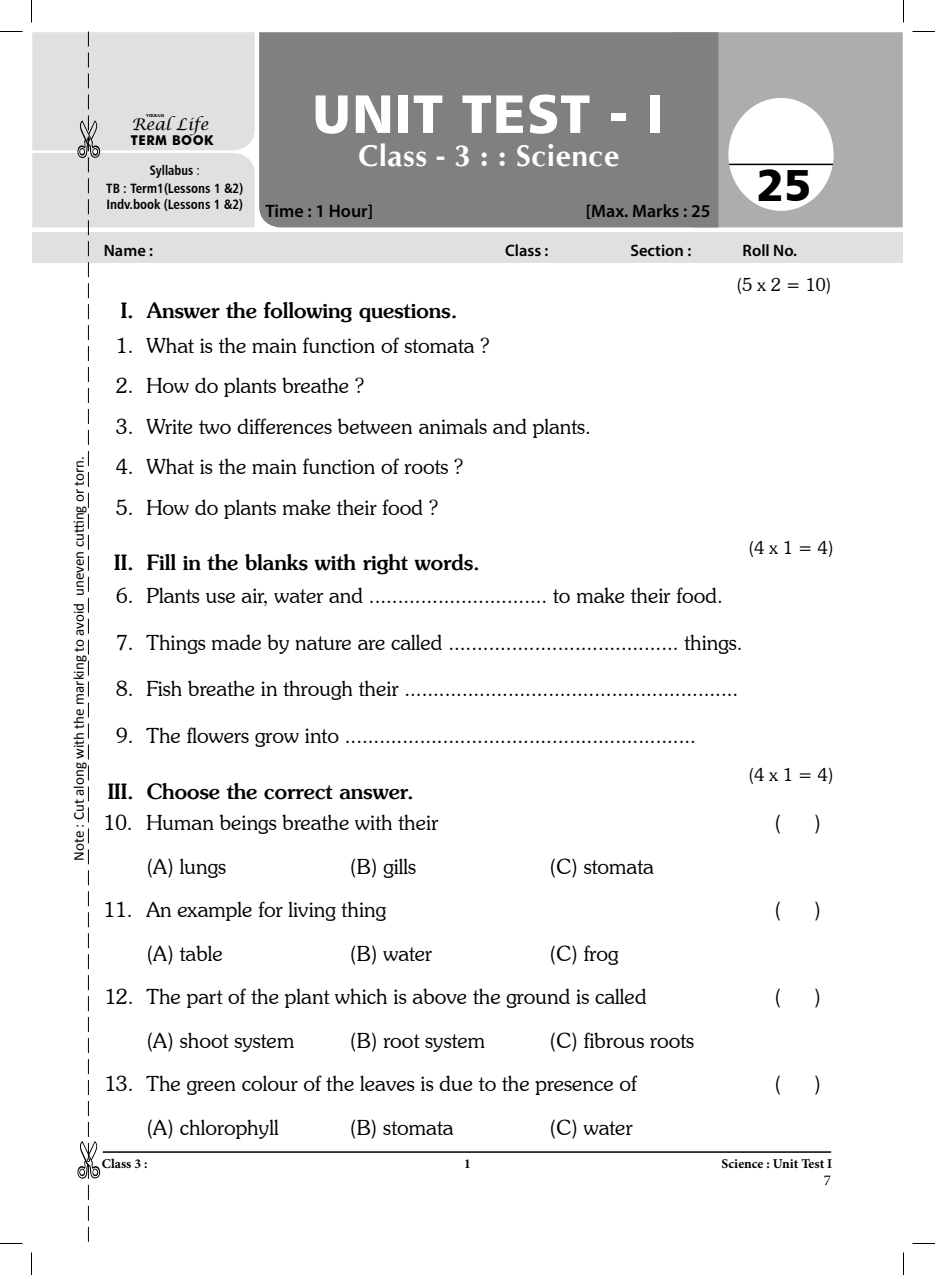
<style>
.page{position:relative;width:935px;height:1275px;background:#fff}
.page>*{position:absolute;margin:0;border:0;box-sizing:border-box;transform-origin:0 0}
.t1{font:54px "Humanist 777 BT Black B";letter-spacing:.02em;color:#fff}
.t2{font:45px "Humanist 777 BT Black B";color:#000}
.t3{font:700 30px "CG Omega";letter-spacing:.02em;color:#fff}
.t4{font:300 21px "Souvenir IT Cby BT";color:#000}
.t5{font:500 21px "Souvenir Std";color:#000}
.t6{font:600 18px "Myriad Pro";color:#000}
.t7{font:300 18px "Souvenir IT Cby BT";color:#000}
.t8{font:600 16.5px "Myriad Pro";color:#000}
.t9{font:italic 16.2px "Lucida Calligraphy";color:#000}
.t10{font:15px "Calibri";color:#000}
.t11{font:15px "Minion Pro";color:#000}
.t12{font:13.5px/17.7px "Humanist 777 BT Bold Condensed B";color:#000;text-align:center;scale:.95 1}
.t13{font:700 13.5px "Minion Pro";color:#000}
.t14{font:13.5px "Humanist 777 BT Bold Condensed B";color:#000}
.t15{font:700 13.5px "Futura BT";letter-spacing:.04em;color:#000;scale:.95 1}
.t16{font:700 4.2px "Aldine 721 BT";color:#000}
.s1{font-family:"Humanist 777 BT Roman Condensed B"}
</style>
<div class="page">
<div style="left:718px;top:32px;width:184px;height:195px;background:#adadad"></div>
<div style="left:259px;top:32px;width:459px;height:195px;background:#808080"></div>
<div style="left:32px;top:232px;width:870px;height:30px;background:#e0e0e0"></div>
<div style="left:729px;top:99px;width:104px;height:111px;background:#fff;border-radius:50%"></div>
<div style="left:728px;top:98px;width:105px;height:113px;border:2px solid #fff;border-radius:50%"></div>
<hr style="left:103px;top:1151px;width:728px;height:2px;background:#000">
<hr style="left:729px;top:164px;width:104px;height:1px;background:#000">
<svg style="left:0;top:31px;width:22px;height:1px"></svg>
<svg style="left:912px;top:31px;width:23px;height:1px"></svg>
<svg style="left:0;top:1243px;width:22px;height:1px"></svg>
<svg style="left:912px;top:1243px;width:23px;height:1px"></svg>
<svg style="left:31px;top:0;width:1px;height:22px"></svg>
<svg style="left:31px;top:1252px;width:1px;height:23px"></svg>
<svg style="left:903px;top:0;width:1px;height:22px"></svg>
<svg style="left:903px;top:1252px;width:1px;height:23px"></svg>
<svg style="left:32px;top:32px;width:223px;height:1210px"></svg>
<p class="t10" style="left:73px;top:861px;width:406px;rotate:-90deg">Note : Cut along with the marking to avoid uneven cu ng or torn.</p>
<h1 class="t1" style="left:312px;top:79px;width:353px">UNIT TEST - I</h1>
<h3 class="t3" style="left:358px;top:138px;width:262px">Class - 3 : : Science</h3>
<p class="t6" style="left:265px;top:200px;width:109px">Time : 1 Hour]</p>
<p class="t6" style="left:586px;top:200px;width:126px">[Max. Marks : 25</p>
<p class="t16" style="left:146px;top:113px;width:20px">VIKRAM</p>
<p class="t9" style="left:131px;top:113px;width:79px">Real Life</p>
<p class="t15" style="left:131px;top:132px;width:88px">TERM BOOK</p>
<p class="t12" style="left:106px;top:161px;width:146px">Syllabus <span class="s1">:<br></span>TB : Term1(Lessons 1 &amp;2)</p>
<p class="t14" style="left:106px;top:195px;width:138px">Indv.book (Lessons 1 &amp;2)</p>
<p class="t8" style="left:104px;top:241px;width:51px">Name :</p>
<p class="t8" style="left:505px;top:241px;width:45px">Class :</p>
<p class="t8" style="left:630px;top:241px;width:62px">Section :</p>
<p class="t8" style="left:742px;top:241px;width:56px">Roll No.</p>
<h2 class="t2" style="left:756px;top:156px;width:57px">25</h2>
<p class="t5" style="left:121px;top:302px;width:338px">I. Answer the following questions.</p>
<p class="t4" style="left:116px;top:332px;width:375px">1. What is the main function of stomata ?</p>
<p class="t4" style="left:116px;top:373px;width:249px">2. How do plants breathe ?</p>
<p class="t4" style="left:116px;top:413px;width:476px">3. Write two differences between animals and plants.</p>
<p class="t4" style="left:116px;top:454px;width:349px">4. What is the main function of roots ?</p>
<p class="t4" style="left:116px;top:494px;width:323px">5. How do plants make their food ?</p>
<p class="t5" style="left:114px;top:554px;width:367px">II. Fill in the blanks with right words.</p>
<p class="t7" style="left:736px;top:273px;width:97px">(5 x 2 = 10)</p>
<p class="t7" style="left:748px;top:536px;width:87px">(4 x 1 = 4)</p>
<p class="t4" style="left:116px;top:583px;width:608px">6. Plants use air, water and ............................... to make their food.</p>
<p class="t4" style="left:116px;top:630px;width:628px">7. Things made by nature are called ........................................ things.</p>
<p class="t4" style="left:116px;top:676px;width:623px">8. Fish breathe in through their ..........................................................</p>
<p class="t4" style="left:116px;top:723px;width:581px">9. The flowers grow into .............................................................</p>
<p class="t5" style="left:108px;top:783px;width:308px">III. Choose the correct answer.</p>
<p class="t7" style="left:748px;top:763px;width:87px">(4 x 1 = 4)</p>
<p class="t4" style="left:104px;top:810px;width:336px">10. Human beings breathe with their</p>
<p class="t4" style="left:774px;top:810px;width:8px">(</p>
<p class="t4" style="left:814px;top:810px;width:8px">)</p>
<p class="t4" style="left:146px;top:853px;width:81px">(A) lungs</p>
<p class="t4" style="left:350px;top:853px;width:68px">(B) gills</p>
<p class="t4" style="left:549px;top:853px;width:106px">(C) stomata</p>
<p class="t4" style="left:104px;top:897px;width:284px">11. An example for living thing</p>
<p class="t4" style="left:774px;top:897px;width:8px">(</p>
<p class="t4" style="left:814px;top:897px;width:8px">)</p>
<p class="t4" style="left:146px;top:940px;width:78px">(A) table</p>
<p class="t4" style="left:350px;top:940px;width:84px">(B) water</p>
<p class="t4" style="left:549px;top:940px;width:71px">(C) frog</p>
<p class="t4" style="left:105px;top:984px;width:543px">12. The part of the plant which is above the ground is called</p>
<p class="t4" style="left:774px;top:984px;width:8px">(</p>
<p class="t4" style="left:814px;top:984px;width:8px">)</p>
<p class="t4" style="left:146px;top:1027px;width:150px">(A) shoot system</p>
<p class="t4" style="left:350px;top:1027px;width:137px">(B) root system</p>
<p class="t4" style="left:549px;top:1027px;width:146px">(C) fibrous roots</p>
<p class="t4" style="left:105px;top:1071px;width:534px">13. The green colour of the leaves is due to the presence of</p>
<p class="t4" style="left:774px;top:1071px;width:8px">(</p>
<p class="t4" style="left:814px;top:1071px;width:8px">)</p>
<p class="t4" style="left:146px;top:1114px;width:134px">(A) chlorophyll</p>
<p class="t4" style="left:350px;top:1114px;width:105px">(B) stomata</p>
<p class="t4" style="left:549px;top:1114px;width:85px">(C) water</p>
<p class="t13" style="left:102px;top:1156px;width:47px">Class 3 :</p>
<p class="t13" style="left:464px;top:1156px;width:8px">1</p>
<p class="t13" style="left:721px;top:1156px;width:112px">Science : Unit Test I</p>
<p class="t11" style="left:824px;top:1171px;width:9px">7</p>
</div>
